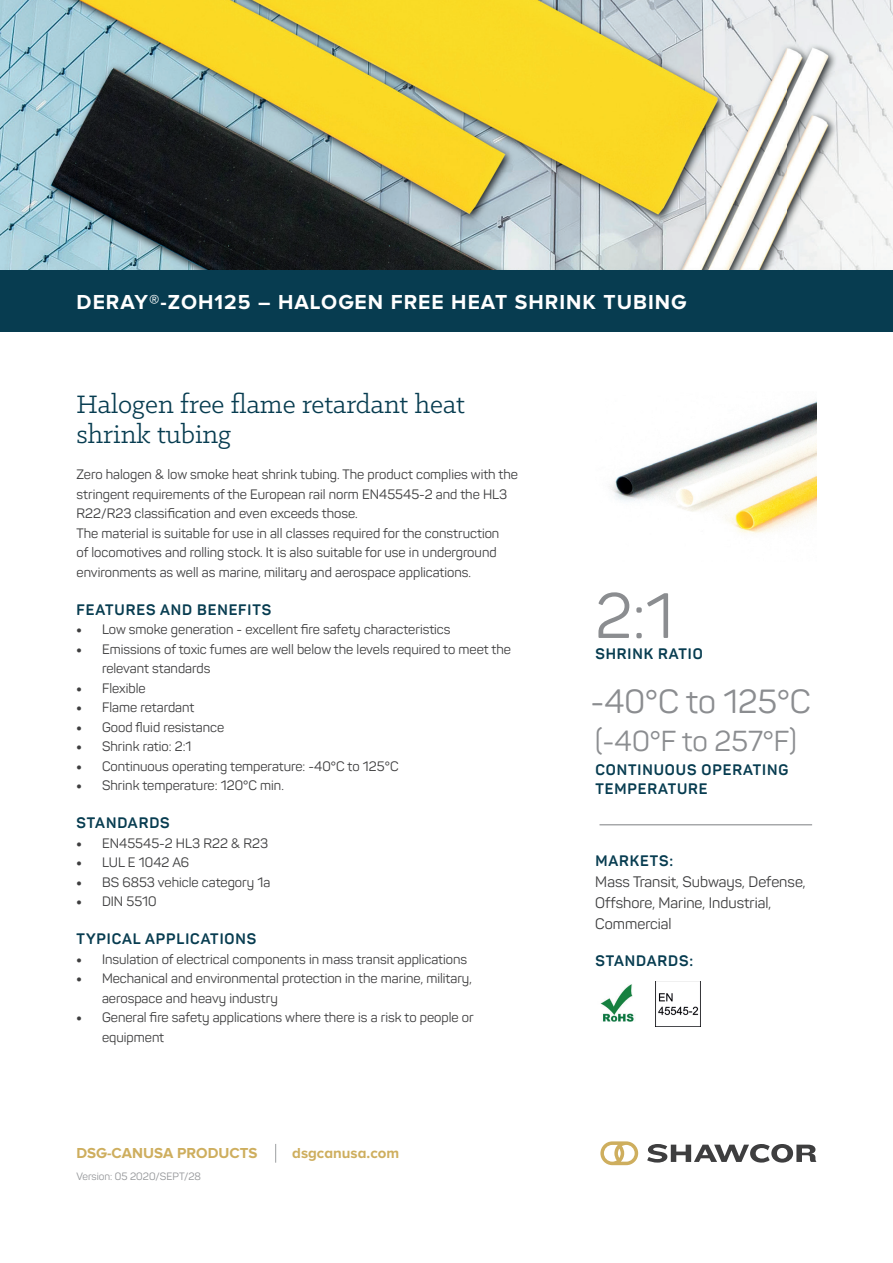
<style>
.page{position:relative;width:893px;height:1263px;background:#fff}
.page>*{position:absolute;margin:0;border:0;box-sizing:border-box;transform-origin:0 0}
.t1{font:63px "Panton";color:#8b8d90}
.t2{font:33px "Panton";color:#8b8d90}
.t3{font:28.5px/30px "Klinic Slab";color:#073c50}
.t4{font:28.5px "Panton";color:#8b8d90}
.t5{font:700 21px "Proxima Nova A";letter-spacing:.05em;color:#fff}
.t6{font:700 15px/19.5px "Panton";letter-spacing:.06em;color:#073c50}
.t7{font:15px/21px "Panton";color:#3e3e3f}
.t8{font:700 15px "Proxima Nova A";color:#ceae5e}
.t9{font:13.5px/19.5px "Panton";color:#3e3e3f}
.t10{font:10.5px "Panton";color:#939598}
.s1{font-weight:900}
</style>
<div class="page">
<div style="left:0;top:264px;width:893px;height:67px;background:#073c50"></div>
<svg style="left:647px;top:1144px;width:169px;height:18px"></svg>
<svg style="left:600px;top:1141px;width:38px;height:24px"></svg>
<svg style="left:275px;top:1144px;width:1px;height:19px"></svg>
<hr style="left:599px;top:824px;width:213px;height:1px;background:#8b8d90">
<img style="left:610px;top:401px;width:206px;height:133px">
<img style="left:600px;top:984px;width:34px;height:38px">
<img style="left:655px;top:981px;width:45px;height:45px">
<img style="left:0;top:0;width:893px;height:270px">
<h3 class="t5" style="left:77px;top:290px;width:611px">DERAY®-ZOH125 – HALOGEN FREE HEAT SHRINK TUBING</h3>
<h3 class="t3" style="left:77px;top:388px;width:390px">Halogen free flame retardant heat shrink tubing</h3>
<p class="t9" style="left:77px;top:465px;width:443px">Zero halogen &amp; low smoke heat shrink tubing. The product complies with the stringent requirements of the European rail norm EN45545-2 and the HL3<br>R22/R23 classification and even exceeds those.<br>The material is suitable for use in all classes required for the construction<br>of locomotives and rolling stock. It is also suitable for use in underground environments as well as marine, military and aerospace applications.</p>
<p class="t6" style="left:77px;top:599px;width:196px">FEATURES AND BENEFITS</p>
<p class="t9" style="left:77px;top:620px;width:376px"><span class="s1">•</span> Low smoke generation - excellent fire safety characteristics</p>
<p class="t9" style="left:102px;top:639px;width:410px;text-indent:-26px"><span class="s1">•</span> Emissions of toxic fumes are well below the levels required to meet the relevant standards</p>
<p class="t9" style="left:77px;top:678px;width:71px"><span class="s1">•</span> Flexible</p>
<p class="t9" style="left:77px;top:697px;width:119px"><span class="s1">•</span> Flame retardant</p>
<p class="t9" style="left:77px;top:717px;width:149px"><span class="s1">•</span> Good fluid resistance</p>
<p class="t9" style="left:77px;top:736px;width:116px"><span class="s1">•</span> Shrink ratio: 2:1</p>
<p class="t9" style="left:77px;top:756px;width:324px"><span class="s1">•</span> Continuous operating temperature: -40°C to 125°C</p>
<p class="t9" style="left:77px;top:775px;width:209px"><span class="s1">•</span> Shrink temperature: 120°C min.</p>
<p class="t6" style="left:77px;top:813px;width:95px">STANDARDS</p>
<p class="t9" style="left:77px;top:833px;width:193px"><span class="s1">•</span> EN45545-2 HL3 R22 &amp; R23</p>
<p class="t9" style="left:77px;top:853px;width:114px"><span class="s1">•</span> LUL E 1042 A6</p>
<p class="t9" style="left:77px;top:872px;width:195px"><span class="s1">•</span> BS 6853 vehicle category 1a</p>
<p class="t9" style="left:77px;top:892px;width:82px"><span class="s1">•</span> DIN 5510</p>
<p class="t6" style="left:77px;top:929px;width:181px">TYPICAL APPLICATIONS</p>
<p class="t9" style="left:77px;top:949px;width:392px"><span class="s1">•</span> Insulation of electrical components in mass transit applications</p>
<p class="t9" style="left:102px;top:969px;width:371px;text-indent:-26px"><span class="s1">•</span> Mechanical and environmental protection in the marine, military, aerospace and heavy industry</p>
<p class="t9" style="left:102px;top:1008px;width:373px;text-indent:-26px"><span class="s1">•</span> General fire safety applications where there is a risk to people or equipment</p>
<p class="t8" style="left:77px;top:1145px;width:183px">DSG-CANUSA PRODUCTS</p>
<p class="t8" style="left:292px;top:1145px;width:109px">dsgcanusa.com</p>
<p class="t10" style="left:77px;top:1170px;width:126px">Version: 05 2020/SEPT/28</p>
<h1 class="t1" style="left:595px;top:577px;width:80px">2:1</h1>
<p class="t6" style="left:595px;top:644px;width:109px">SHRINK RATIO</p>
<h2 class="t2" style="left:591px;top:682px;width:222px">-40°C to 125°C</h2>
<h3 class="t4" style="left:595px;top:723px;width:203px">(-40°F to 257°F)</h3>
<p class="t6" style="left:595px;top:760px;width:194px">CONTINUOUS OPERATING<br>TEMPERATURE</p>
<p class="t6" style="left:595px;top:851px;width:79px">MARKETS:</p>
<p class="t7" style="left:595px;top:872px;width:212px">Mass Transit, Subways, Defense,<br>Offshore, Marine, Industrial,<br>Commercial</p>
<p class="t6" style="left:595px;top:951px;width:99px">STANDARDS:</p>
</div>
